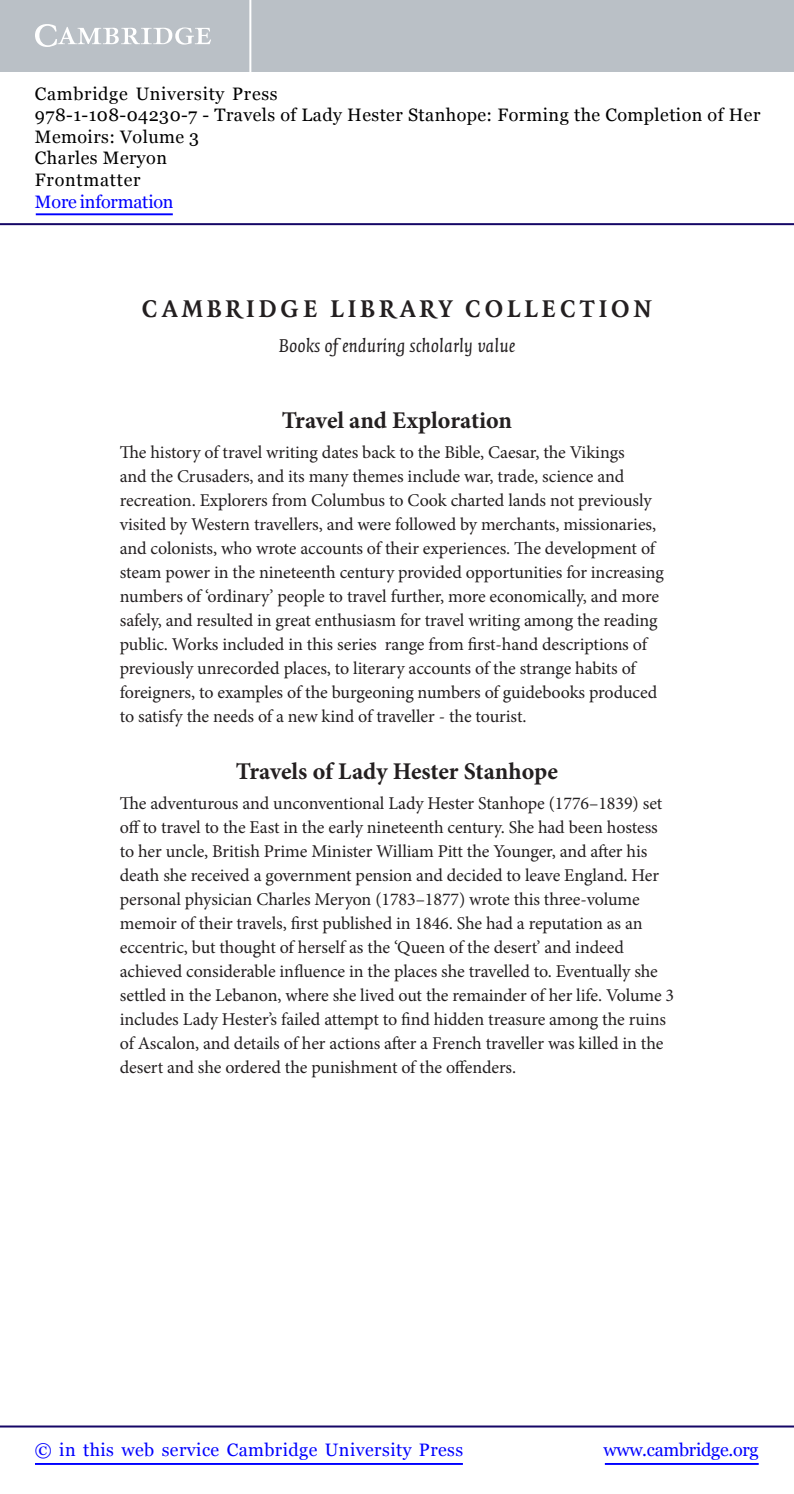
<style>
.page{position:relative;width:794px;height:1494px;background:#fff}
.page>*{position:absolute;margin:0;border:0;box-sizing:border-box;transform-origin:0 0}
.t1{font:700 26px "Quadraat";letter-spacing:.15em;color:#231f20}
.t2{font:700 24px "Minion Pro";letter-spacing:-.005em;color:#231f20}
.t3{font:italic 20px "Quadraat";color:#231f20}
.Blurb{font:18px/24px "Minion Pro";letter-spacing:-.01em;color:#231f20}
.t4{font:18px/21.6px "Georgia";letter-spacing:.025em;color:#000}
.t5{font:18px "Georgia";letter-spacing:.025em;color:#00f}
.t6{font:18px "Georgia";letter-spacing:-.015em;color:#00f}
.t7{font:18px "Georgia";letter-spacing:-.01em;color:#00f}
</style>
<div class="page">
<hr style="left:605px;top:1463px;width:154px;height:2px;background:#00f">
<hr style="left:0;top:1426px;width:794px;height:2px;background:#150666">
<hr style="left:35px;top:1463px;width:428px;height:2px;background:#00f">
<div style="left:0;top:0;width:794px;height:72px;background:#bac0c6"></div>
<svg style="left:35px;top:24px;width:176px;height:23px"></svg>
<hr style="left:249px;top:0;width:2px;height:72px;background:#fff">
<hr style="left:0;top:223px;width:794px;height:2px;background:#150666">
<hr style="left:36px;top:213px;width:137px;height:2px;background:#00f">
<p class="t4" style="left:35px;top:83px;width:727px">Cambridge University Press<br>978-1-108-04230-7 - Travels of Lady Hester Stanhope: Forming the Completion of Her<br>Memoirs: Volume 3<br>Charles Meryon<br>Frontmatter</p>
<p class="t7" style="left:35px;top:191px;width:140px">More information</p>
<p class="t1" style="left:142px;top:294px;width:512px">CAMBRIDGE LIBRARY COLLECTION</p>
<p class="t3" style="left:279px;top:335px;width:238px">Books of enduring scholarly value</p>
<p class="t2" style="left:282px;top:404px;width:232px">Travel and Exploration</p>
<p class="Blurb" style="left:120px;top:440px;width:546px">The history of travel writing dates back to the Bible, Caesar, the Vikings<br>and the Crusaders, and its many themes include war, trade, science and recreation. Explorers from Columbus to Cook charted lands not previously visited by Western travellers, and were followed by merchants, missionaries, and colonists, who wrote accounts of their experiences. The development of steam power in the nineteenth century provided opportunities for increasing numbers of ‘ordinary’ people to travel further, more economically, and more safely, and resulted in great enthusiasm for travel writing among the reading public. Works included in this series range from first-hand descriptions of previously unrecorded places, to literary accounts of the strange habits of foreigners, to examples of the burgeoning numbers of guidebooks produced to satisfy the needs of a new kind of traveller - the tourist.</p>
<p class="t2" style="left:236px;top:754px;width:324px">Travels of Lady Hester Stanhope</p>
<p class="Blurb" style="left:120px;top:791px;width:556px">The adventurous and unconventional Lady Hester Stanhope (1776–1839) set off to travel to the East in the early nineteenth century. She had been hostess to her uncle, British Prime Minister William Pitt the Younger, and after his death she received a government pension and decided to leave England. Her personal physician Charles Meryon (1783–1877) wrote this three-volume memoir of their travels, first published in 1846. She had a reputation as an eccentric, but thought of herself as the ‘Queen of the desert’ and indeed achieved considerable influence in the places she travelled to. Eventually she settled in the Lebanon, where she lived out the remainder of her life. Volume 3 includes Lady Hester’s failed attempt to find hidden treasure among the ruins of Ascalon, and details of her actions after a French traveller was killed in the desert and she ordered the punishment of the offenders.</p>
<p class="t5" style="left:35px;top:1439px;width:430px">© in this web service Cambridge University Press</p>
<p class="t6" style="left:603px;top:1439px;width:157px">www.cambridge.org</p>
</div>
